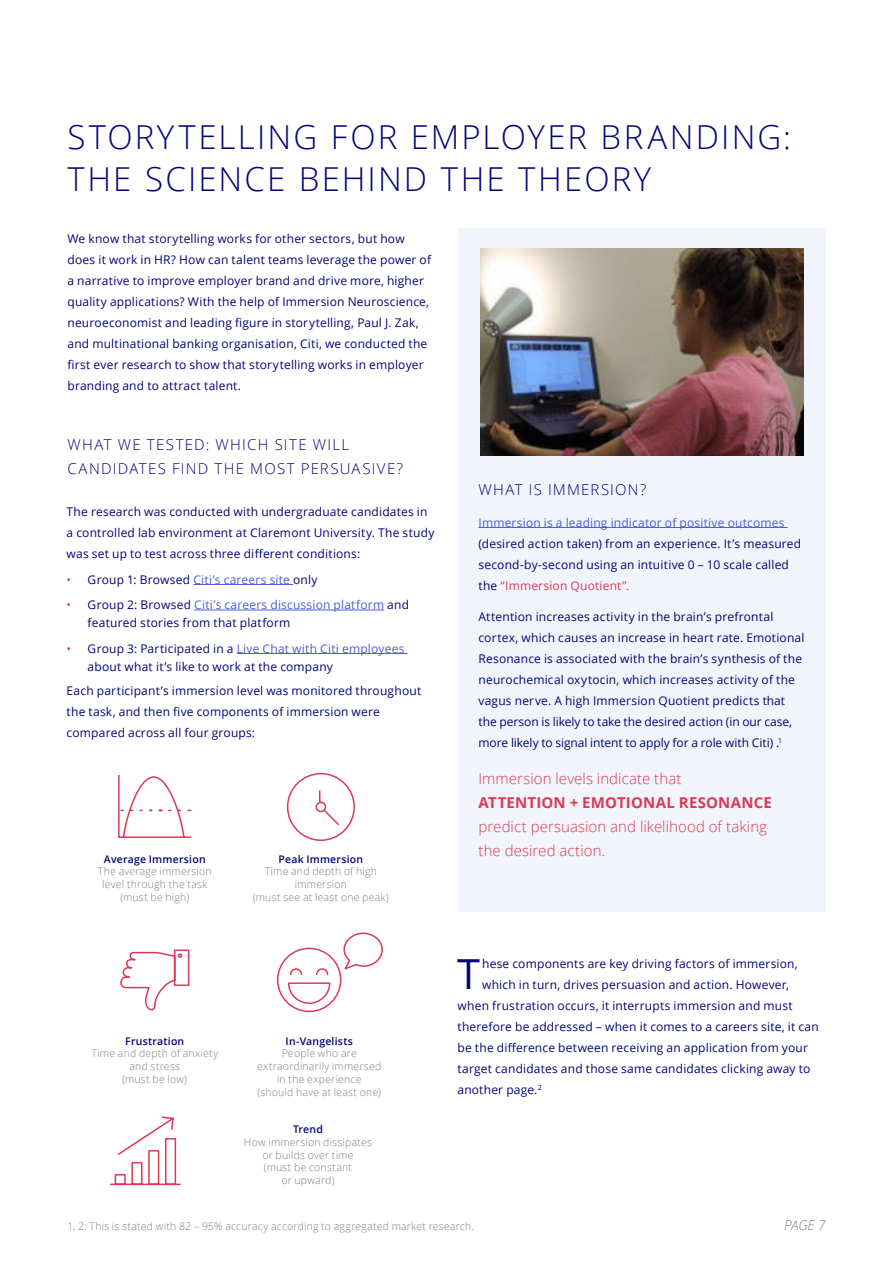
<style>
.page{position:relative;width:893px;height:1263px;background:#fff}
.page>*{position:absolute;margin:0;border:0;box-sizing:border-box;transform-origin:0 0}
.t1{font:41.4px "Open Sans";color:#040576}
.t2{font:300 33px/42px "Open Sans";letter-spacing:.065em;color:#040576}
.t3{font:300 15px/24px "Open Sans";letter-spacing:.005em;color:#dc3954}
.t4{font:300 15px/24px "Open Sans";letter-spacing:.08em;color:#040576}
.t5{font:700 15px "Open Sans";letter-spacing:.015em;color:#dc3954}
.t6{font:italic 300 13.5px "Open Sans";color:#7e7e7e}
.t7{font:12px/21px "Open Sans";letter-spacing:.015em;color:#040576}
.t8{font:12px "Open Sans";letter-spacing:.015em;color:#4f5cd6}
.t9{font:300 10.5px/12.8px "Open Sans";letter-spacing:.02em;color:#7e7e7e;text-align:center}
.t10{font:600 10.5px "Open Sans";letter-spacing:.02em;color:#040576}
.s1{color:#dc3954}
.s2{color:#4f5cd6}
</style>
<div class="page">
<div style="left:457px;top:228px;width:368px;height:683px;background:#f1f4fa"></div>
<hr style="left:478px;top:527px;width:310px;height:1px;background:#4f5cd6">
<img style="left:481px;top:249px;width:322px;height:206px">
<hr style="left:193px;top:584px;width:100px;height:1px;background:#4f5cd6">
<hr style="left:194px;top:610px;width:190px;height:1px;background:#4f5cd6">
<hr style="left:237px;top:653px;width:171px;height:1px;background:#4f5cd6">
<svg style="left:120px;top:949px;width:70px;height:62px"></svg>
<svg style="left:277px;top:932px;width:106px;height:81px"></svg>
<svg style="left:286px;top:772px;width:69px;height:69px"></svg>
<svg style="left:110px;top:1116px;width:71px;height:70px"></svg>
<svg style="left:118px;top:774px;width:74px;height:64px"></svg>
<h2 class="t2" style="left:68px;top:115px;width:725px">STORYTELLING FOR EMPLOYER BRANDING:<br>THE SCIENCE BEHIND THE THEORY</h2>
<p class="t7" style="left:68px;top:228px;width:365px">We know that storytelling works for other sectors, but how does it work in HR? How can talent teams leverage the power of a narrative to improve employer brand and drive more, higher quality applications? With the help of Immersion Neuroscience, neuroeconomist and leading figure in storytelling, Paul J. Zak, and multinational banking organisation, Citi, we conducted the first ever research to show that storytelling works in employer branding and to attract talent.</p>
<p class="t4" style="left:68px;top:432px;width:337px">WHAT WE TESTED: WHICH SITE WILL<br>CANDIDATES FIND THE MOST PERSUASIVE?</p>
<p class="t7" style="left:67px;top:501px;width:369px">The research was conducted with undergraduate candidates in a controlled lab environment at Claremont University. The study was set up to test across three different conditions:</p>
<p class="t7" style="left:67px;top:568px;width:252px"><span class="s1">•</span> Group 1: Browsed <span class="s2">Citi’s careers site</span> only</p>
<p class="t7" style="left:88px;top:595px;width:323px;line-height:18px;text-indent:-21px"><span class="s1">•</span> Group 2: Browsed <span class="s2">Citi’s careers discussion platform</span> and featured stories from that platform</p>
<p class="t7" style="left:88px;top:639px;width:318px;line-height:18px;text-indent:-21px"><span class="s1">•</span> Group 3: Participated in a <span class="s2">Live Chat with Citi employees </span>about what it’s like to work at the company</p>
<p class="t7" style="left:67px;top:679px;width:356px">Each participant’s immersion level was monitored throughout the task, and then five components of immersion were compared across all four groups:</p>
<p class="t10" style="left:104px;top:851px;width:103px">Average Immersion</p>
<p class="t9" style="left:98px;top:865px;width:115px">The average immersion level through the task (must be high)</p>
<p class="t10" style="left:279px;top:851px;width:86px">Peak Immersion</p>
<p class="t9" style="left:253px;top:865px;width:137px">Time and depth of high immersion<br>(must see at least one peak)</p>
<p class="t10" style="left:125px;top:1034px;width:60px">Frustration</p>
<p class="t9" style="left:91px;top:1047px;width:128px">Time and depth of anxiety and stress<br>(must be low)</p>
<p class="t10" style="left:286px;top:1034px;width:69px">In-Vangelists</p>
<p class="t9" style="left:257px;top:1047px;width:126px">People who are extraordinarily immersed in the experience<br>(should have at least one)</p>
<p class="t10" style="left:293px;top:1122px;width:31px">Trend</p>
<p class="t9" style="left:244px;top:1135px;width:130px">How immersion dissipates or builds over time<br>(must be constant<br>or upward)</p>
<p class="t4" style="left:478px;top:477px;width:169px">WHAT IS IMMERSION?</p>
<p class="t8" style="left:478px;top:514px;width:307px">Immersion is a leading indicator of positive outcomes</p>
<p class="t7" style="left:478px;top:532px;width:324px">(desired action taken) from an experience. It’s measured second-by-second using an intuitive 0 – 10 scale called the <span class="s1">“Immersion Quotient”.</span></p>
<p class="t7" style="left:478px;top:606px;width:327px">Attention increases activity in the brain’s prefrontal cortex, which causes an increase in heart rate. Emotional Resonance is associated with the brain’s synthesis of the neurochemical oxytocin, which increases activity of the vagus nerve. A high Immersion Quotient predicts that the person is likely to take the desired action (in our case, more likely to signal intent to apply for a role with Citi) .<sup>1</sup></p>
<p class="t3" style="left:478px;top:766px;width:204px">Immersion levels indicate that</p>
<p class="t5" style="left:478px;top:792px;width:295px">ATTENTION + EMOTIONAL RESONANCE</p>
<p class="t3" style="left:478px;top:814px;width:290px">predict persuasion and likelihood of taking the desired action.</p>
<h1 class="t1" style="left:457px;top:945px;width:24px">T</h1>
<p class="t7" style="left:482px;top:952px;width:317px">hese components are key driving factors of immersion,</p>
<p class="t7" style="left:482px;top:973px;width:308px">which in turn, drives persuasion and action. However,</p>
<p class="t7" style="left:457px;top:994px;width:337px">when frustration occurs, it interrupts immersion and must</p>
<p class="t7" style="left:457px;top:1015px;width:363px">therefore be addressed – when it comes to a careers site, it can</p>
<p class="t7" style="left:457px;top:1036px;width:352px">be the difference between receiving an application from your</p>
<p class="t7" style="left:457px;top:1057px;width:354px">target candidates and those same candidates clicking away to</p>
<p class="t7" style="left:457px;top:1078px;width:86px">another page.<sup>2</sup></p>
<p class="t9" style="left:68px;top:1220px;width:408px">1, 2: This is stated with 82 – 95% accuracy according to aggregated market research.</p>
<p class="t6" style="left:784px;top:1216px;width:43px">PAGE 7</p>
</div>
